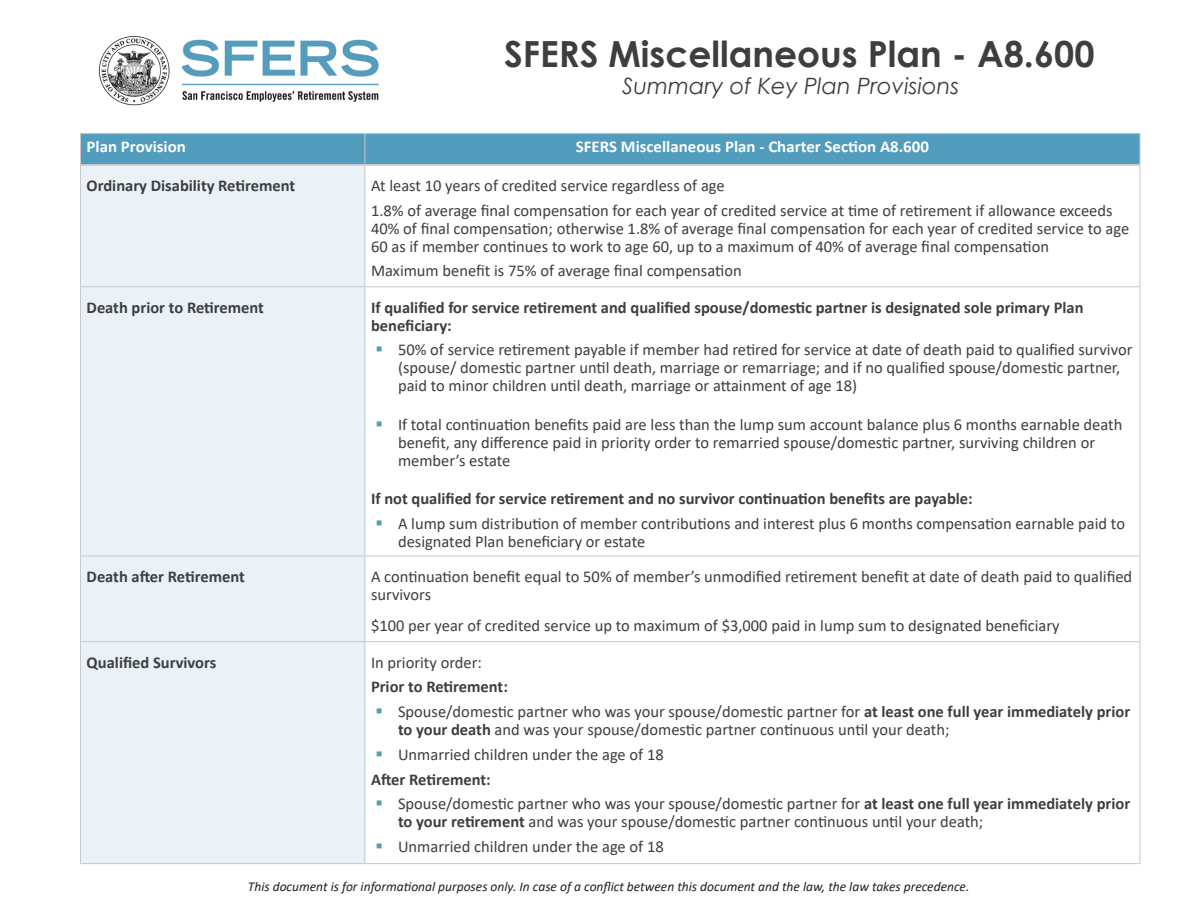
<style>
.page{position:relative;width:1188px;height:918px;background:#fff}
.page>*{position:absolute;margin:0;border:0;box-sizing:border-box;transform-origin:0 0}
.Body{font:700 36px "Century Gothic";color:#3e3e3f}
.Body-2{font:italic 22.5px "Century Gothic";color:#3e3e3f}
.t1{font:16.5px/18px "Calibri";color:#3e3e3f}
.t2{font:700 16.5px/18px "Calibri";color:#3e3e3f}
.t3{font:700 16.5px "Calibri";color:#fff}
.t4{font:italic 13.5px "Calibri";color:#231f20}
.s1{color:#fff}
.s2{font-weight:700}
</style>
<div class="page">
<div style="left:81px;top:134px;width:1059px;height:30px;background:#529cbe"></div>
<div style="left:81px;top:166px;width:283px;height:697px;background:#eaf2f7"></div>
<hr style="left:80px;top:165px;width:1px;height:121px;background:#c7c8ca">
<hr style="left:1140px;top:165px;width:1px;height:121px;background:#c7c8ca">
<hr style="left:80px;top:286px;width:285px;height:1px;background:#c7c8ca">
<hr style="left:80px;top:287px;width:1px;height:269px;background:#c7c8ca">
<hr style="left:365px;top:286px;width:775px;height:1px;background:#c7c8ca">
<hr style="left:1140px;top:287px;width:1px;height:269px;background:#c7c8ca">
<hr style="left:1140px;top:556px;width:1px;height:85px;background:#c7c8ca">
<hr style="left:80px;top:642px;width:1px;height:221px;background:#c7c8ca">
<hr style="left:364px;top:642px;width:1px;height:221px;background:#c7c8ca">
<hr style="left:1140px;top:642px;width:1px;height:221px;background:#c7c8ca">
<hr style="left:80px;top:863px;width:285px;height:1px;background:#c7c8ca">
<hr style="left:80px;top:133px;width:285px;height:1px;background:#c7c8ca">
<hr style="left:80px;top:134px;width:1px;height:31px;background:#c7c8ca">
<hr style="left:365px;top:133px;width:775px;height:1px;background:#c7c8ca">
<hr style="left:364px;top:134px;width:1px;height:31px;background:#c7c8ca">
<hr style="left:1140px;top:134px;width:1px;height:31px;background:#c7c8ca">
<hr style="left:81px;top:164px;width:284px;height:1px;background:#c7c8ca">
<hr style="left:81px;top:165px;width:284px;height:1px;background:#c7c8ca">
<hr style="left:365px;top:164px;width:775px;height:1px;background:#c7c8ca">
<hr style="left:365px;top:165px;width:775px;height:1px;background:#c7c8ca">
<hr style="left:364px;top:165px;width:1px;height:121px;background:#c7c8ca">
<hr style="left:364px;top:287px;width:1px;height:269px;background:#c7c8ca">
<hr style="left:80px;top:556px;width:285px;height:1px;background:#c7c8ca">
<hr style="left:80px;top:556px;width:1px;height:85px;background:#c7c8ca">
<hr style="left:365px;top:556px;width:775px;height:1px;background:#c7c8ca">
<hr style="left:364px;top:556px;width:1px;height:85px;background:#c7c8ca">
<hr style="left:80px;top:641px;width:285px;height:1px;background:#c7c8ca">
<hr style="left:365px;top:641px;width:775px;height:1px;background:#c7c8ca">
<hr style="left:365px;top:863px;width:775px;height:1px;background:#c7c8ca">
<img style="left:98px;top:36px;width:281px;height:70px">
<p class="Body" style="left:504px;top:26px;width:592px">SFERS Miscellaneous Plan - A8.600</p>
<p class="Body-2" style="left:622px;top:70px;width:356px">Summary of Key Plan Provisions <span class="s1">J</span></p>
<p class="t3" style="left:87px;top:135px;width:101px">Plan Provision</p>
<p class="t3" style="left:576px;top:135px;width:355px">SFERS Miscellaneous Plan - Charter Section A8.600</p>
<p class="t2" style="left:87px;top:176px;width:210px">Ordinary Disability Retirement</p>
<p class="t1" style="left:371px;top:176px;width:355px">At least 10 years of credited service regardless of age</p>
<p class="t1" style="left:371px;top:201px;width:760px">1.8% of average final compensation for each year of credited service at time of retirement if allowance exceeds<br>40% of final compensation; otherwise 1.8% of average final compensation for each year of credited service to age<br>60 as if member continues to work to age 60, up to a maximum of 40% of average final compensation</p>
<p class="t1" style="left:371px;top:261px;width:372px">Maximum benefit is 75% of average final compensation</p>
<p class="t2" style="left:87px;top:298px;width:179px">Death prior to Retirement</p>
<p class="t2" style="left:371px;top:298px;width:714px">If qualified for service retirement and qualified spouse/domestic partner is designated sole primary Plan beneficiary:</p>
<p class="t1" style="left:398px;top:341px;width:736px">50% of service retirement payable if member had retired for service at date of death paid to qualified survivor (spouse/ domestic partner until death, marriage or remarriage; and if no qualified spouse/domestic partner, paid to minor children until death, marriage or attainment of age 18)</p>
<p class="t1" style="left:398px;top:415px;width:726px">If total continuation benefits paid are less than the lump sum account balance plus 6 months earnable death benefit, any difference paid in priority order to remarried spouse/domestic partner, surviving children or member’s estate</p>
<p class="t2" style="left:371px;top:489px;width:603px">If not qualified for service retirement and no survivor continuation benefits are payable:</p>
<p class="t1" style="left:398px;top:514px;width:729px">A lump sum distribution of member contributions and interest plus 6 months compensation earnable paid to designated Plan beneficiary or estate</p>
<p class="t2" style="left:87px;top:567px;width:160px">Death after Retirement</p>
<p class="t1" style="left:371px;top:567px;width:763px">A continuation benefit equal to 50% of member’s unmodified retirement benefit at date of death paid to qualified survivors</p>
<p class="t1" style="left:371px;top:616px;width:690px">$100 per year of credited service up to maximum of $3,000 paid in lump sum to designated beneficiary</p>
<p class="t2" style="left:87px;top:653px;width:131px">Qualified Survivors</p>
<p class="t1" style="left:371px;top:653px;width:113px">In priority order:</p>
<p class="t2" style="left:371px;top:678px;width:138px">Prior to Retirement:</p>
<p class="t1" style="left:398px;top:702px;width:734px">Spouse/domestic partner who was your spouse/domestic partner for <span class="s2">at least one full year immediately prior to your death</span> and was your spouse/domestic partner continuous until your death;</p>
<p class="t1" style="left:398px;top:745px;width:267px">Unmarried children under the age of 18</p>
<p class="t2" style="left:371px;top:770px;width:121px">After Retirement:</p>
<p class="t1" style="left:398px;top:794px;width:734px">Spouse/domestic partner who was your spouse/domestic partner for <span class="s2">at least one full year immediately prior to your retirement</span> and was your spouse/domestic partner continuous until your death;</p>
<p class="t1" style="left:398px;top:837px;width:267px">Unmarried children under the age of 18</p>
<p class="t4" style="left:248px;top:877px;width:723px">This document is for informational purposes only. In case of a conflict between this document and the law, the law takes precedence.</p>
</div>
